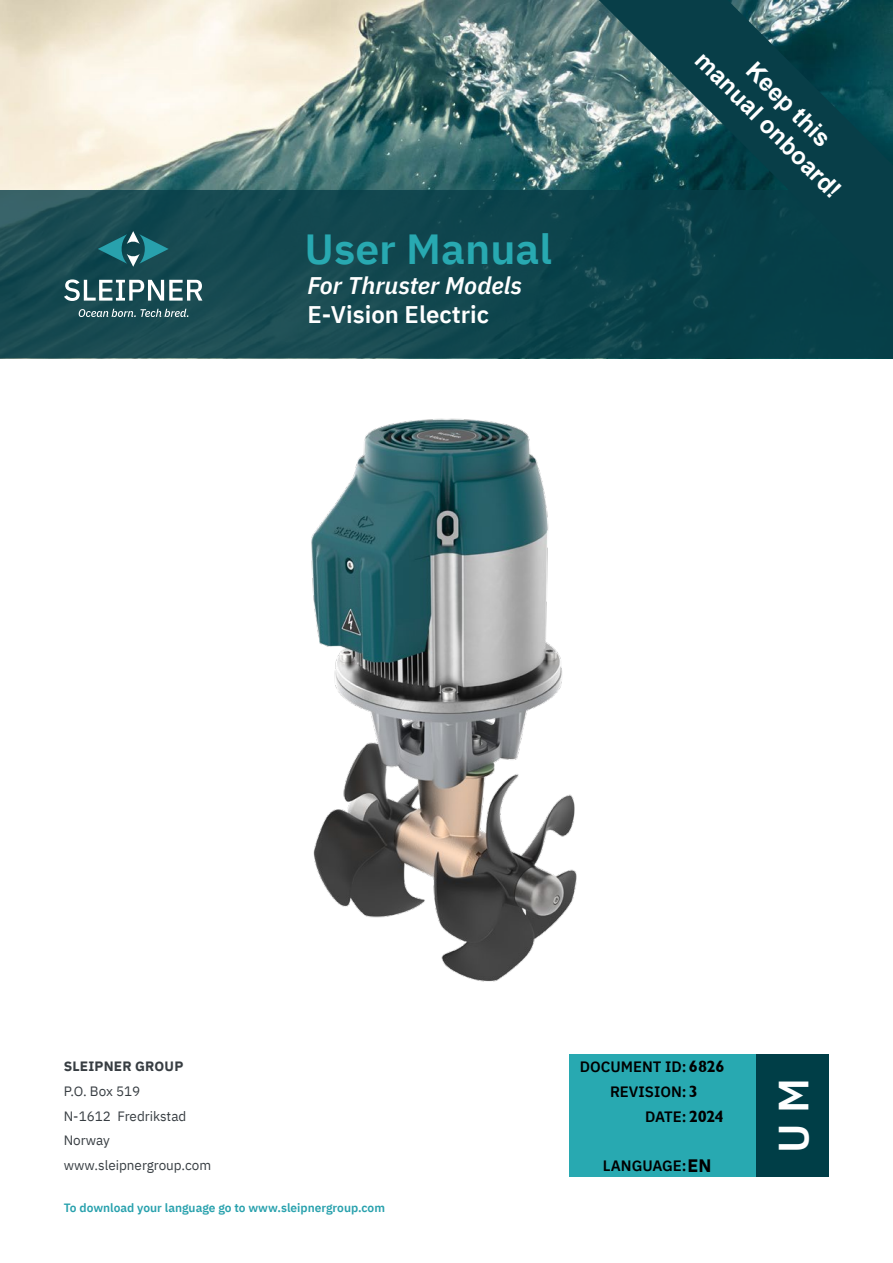
<style>
.page{position:relative;width:893px;height:1263px;background:#fff}
.page>*{position:absolute;margin:0;border:0;box-sizing:border-box;transform-origin:0 0}
.t1{font:600 42px "IBM Plex Sans";color:#28a9b1}
.t2{font:600 42px "IBM Plex Sans";color:#fff}
.t3{font:700 24px "Arial";color:#fff}
.t4{font:italic 600 24px "IBM Plex Sans";color:#fff}
.t5{font:600 24px "IBM Plex Sans";color:#fff}
.t6{font:700 18px "IBM Plex Sans";color:#000}
.t7{font:600 15px "IBM Plex Sans";color:#000}
.t8{font:13.5px/24.8px "IBM Plex Sans";color:#373d42}
.t9{font:600 12px "IBM Plex Sans";color:#28a1ad}
.s1{font-weight:700}
.s2{font-family:"Garrison Sans BOLD";font-weight:400;font-size:16.5px}
</style>
<div class="page">
<img style="left:0;top:0;width:599px;height:190px">
<svg style="left:0;top:190px;width:893px;height:168px;background:#12474e"></svg>
<svg style="left:98px;top:231px;width:71px;height:36px;background:#23666f"></svg>
<svg style="left:79px;top:309px;width:109px;height:8px"></svg>
<svg style="left:64px;top:279px;width:138px;height:22px"></svg>
<div style="left:756px;top:1054px;width:73px;height:123px;background:#003e47"></div>
<div style="left:569px;top:1054px;width:187px;height:123px;background:#28a9b1"></div>
<svg style="left:599px;top:0;width:294px;height:294px;background:#194d55"></svg>
<img style="left:311px;top:418px;width:266px;height:564px">
<p class="t1" style="left:304px;top:216px;width:249px">User Manual</p>
<p class="t4" style="left:307px;top:266px;width:216px">For Thruster Models</p>
<p class="t5" style="left:307px;top:295px;width:183px">E-Vision Electric</p>
<p class="t3" style="left:711px;top:44px;width:196px;rotate:45deg">manual onboard!</p>
<p class="t3" style="left:762px;top:54px;width:110px;rotate:45deg">Keep this</p>
<p class="t8" style="left:64px;top:1053px;width:149px"><span class="s1">SLEIPNER GROUP<br></span>P.O. Box 519<br>N-1612 Fredrikstad<br>Norway www.sleipnergroup.com</p>
<p class="t9" style="left:64px;top:1198px;width:323px">To download your language go to www.sleipnergroup.com</p>
<p class="t7" style="left:580px;top:1055px;width:146px">DOCUMENT ID:<span class="s2">6826</span></p>
<p class="t7" style="left:610px;top:1080px;width:90px">REVISION:<span class="s2">3</span></p>
<p class="t7" style="left:645px;top:1105px;width:80px">DATE: <span class="s2">2024</span></p>
<p class="t6" style="left:687px;top:1151px;width:25px">EN</p>
<p class="t7" style="left:603px;top:1154px;width:85px">LANGUAGE:</p>
<p class="t2" style="left:760px;top:1152px;width:76px;rotate:-90deg">U M</p>
</div>
